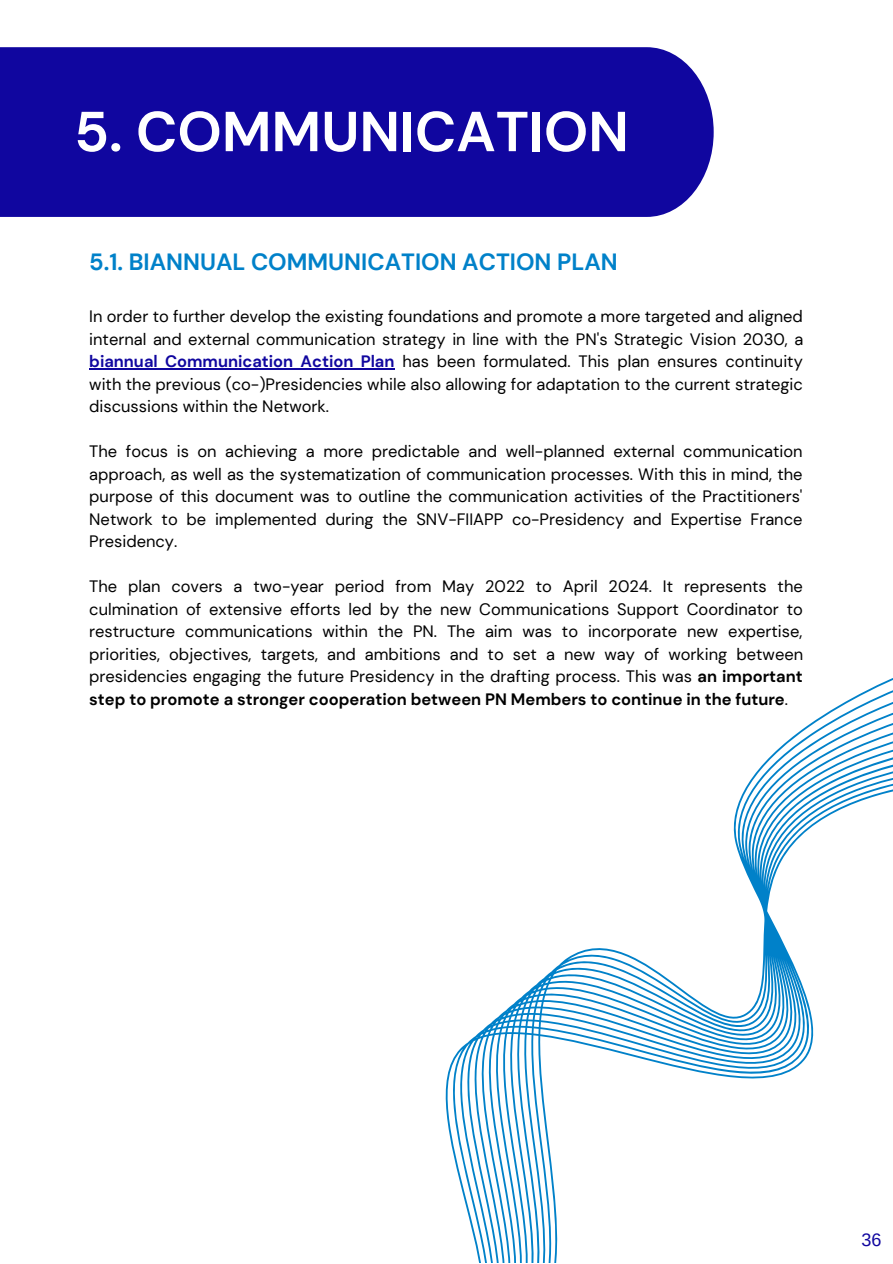
<style>
.page{position:relative;width:893px;height:1264px;background:#fff}
.page>*{position:absolute;margin:0;border:0;box-sizing:border-box;transform-origin:0 0}
.t1{font:700 56.25px "DM Sans";color:#fff}
.t2{font:700 23.4px "DM Sans";color:#0081c9}
.t3{font:18px "Arimo";color:#10069f}
.t4{font:16.5px/22.5px "DM Sans";color:#000;text-align:justify}
.s1{font-weight:700;color:#10069f}
.s2{font-weight:700}
</style>
<div class="page">
<hr style="left:89px;top:368px;width:305px;height:1px;background:#10069f">
<div style="left:0;top:47px;width:713px;height:170px;background:#10069f"></div>
<svg style="left:445px;top:678px;width:447px;height:584px"></svg>
<p class="t1" style="left:74px;top:95px;width:556px">5. COMMUNICATION</p>
<p class="t2" style="left:89px;top:246px;width:530px">5.1. BIANNUAL COMMUNICATION ACTION PLAN</p>
<p class="t4" style="left:89px;top:305px;width:715px">In order to further develop the existing foundations and promote a more targeted and aligned internal and external communication strategy in line with the PN's Strategic Vision 2030, a <span class="s1">biannual Communication Action Plan</span> has been formulated. This plan ensures continuity with the previous (co-)Presidencies while also allowing for adaptation to the current strategic discussions within the Network.</p>
<p class="t4" style="left:89px;top:440px;width:714px">The focus is on achieving a more predictable and well-planned external communication approach, as well as the systematization of communication processes. With this in mind, the purpose of this document was to outline the communication activities of the Practitioners' Network to be implemented during the SNV-FIIAPP co-Presidency and Expertise France Presidency.</p>
<p class="t4" style="left:89px;top:575px;width:715px">The plan covers a two-year period from May 2022 to April 2024. It represents the culmination of extensive efforts led by the new Communications Support Coordinator to restructure communications within the PN. The aim was to incorporate new expertise, priorities, objectives, targets, and ambitions and to set a new way of working between presidencies engaging the future Presidency in the drafting process. This was <span class="s2">an important step to promote a stronger cooperation between PN Members to continue in the future</span>.</p>
<p class="t3" style="left:861px;top:1229px;width:21px">36</p>
</div>
